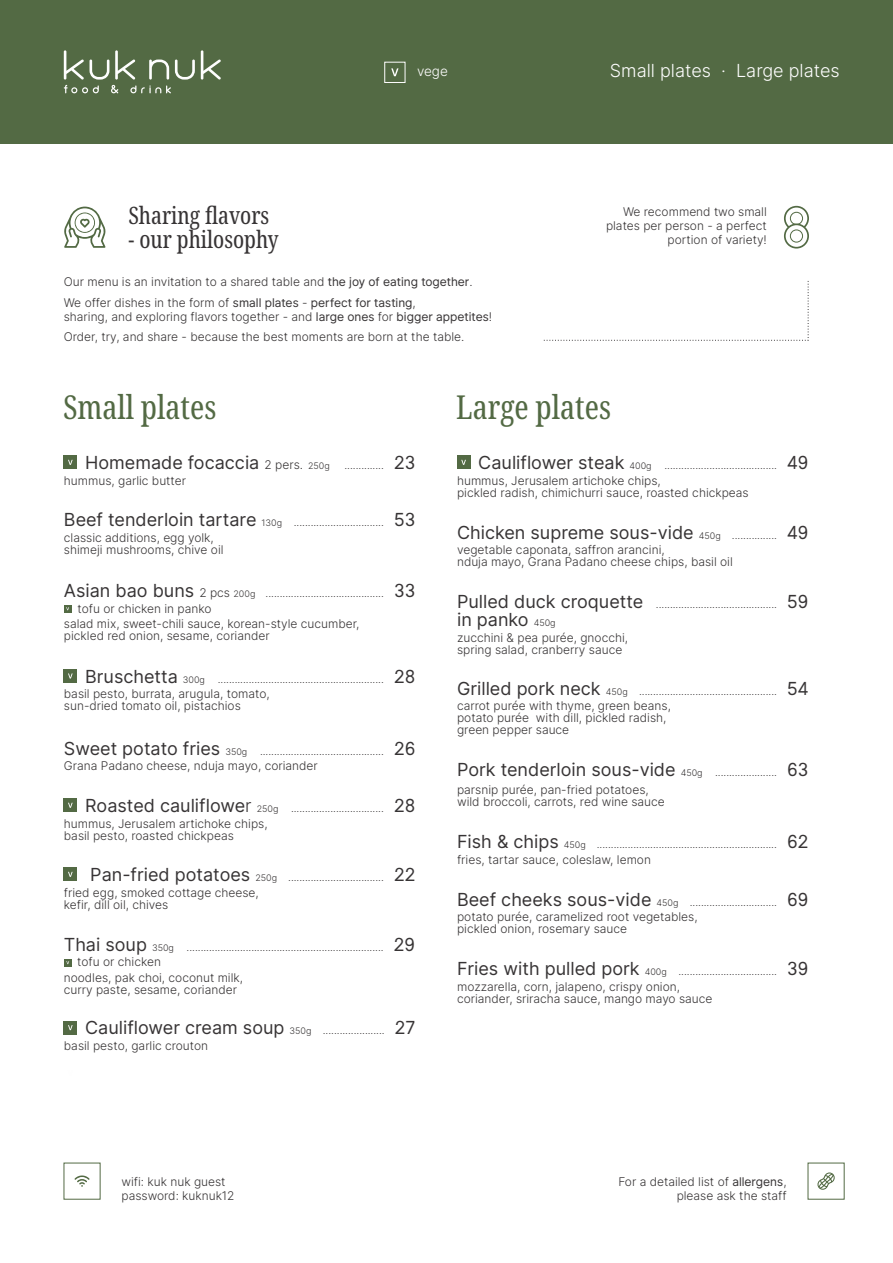
<style>
.page{position:relative;width:893px;height:1263px;background:#fff}
.page>*{position:absolute;margin:0;border:0;box-sizing:border-box;transform-origin:0 0}
.t1{font:extra-condensed 33px "Noto Serif";color:#536a44}
.t2{font:extra-condensed 24px "Noto Serif";color:#373435}
.t3{font:18px "Inter";color:#373435}
.t4{font:300 18px "Inter";color:#fefefe}
.t5{font:300 13.5px "Inter";color:#fefefe}
.t6{font:300 12px/12px "Inter";color:#373435}
.t7{font:12px "Inter UI";color:#373435}
.t8{font:300 10.5px "Inter";color:#373435}
.s1{font-family:"Inter UI";font-weight:400}
.s2{font-family:"Inter";font-weight:300}
.s3{font-weight:300;font-size:12px}
.s4{font-weight:300;font-size:9px}
.s5{font-family:"Inter UI";font-weight:400;font-size:18px}
.s6{font-weight:400;font-size:18px}
.s7{font-size:9px}
.s8{font-size:12px}
.s9{font-size:18px}
.s10{font-weight:300;font-size:10.5px}
.s11{font-family:"Inter UI"}
</style>
<div class="page">
<div style="left:0;top:0;width:893px;height:143px;background:#536a44"></div>
<svg style="left:64px;top:50px;width:157px;height:43px"></svg>
<svg style="left:384px;top:61px;width:22px;height:22px"></svg>
<div style="left:784px;top:206px;width:25px;height:25px;border:2px solid #536a44;border-radius:50%"></div>
<div style="left:790px;top:212px;width:13px;height:13px;border:1px solid #536a44;border-radius:50%"></div>
<svg style="left:784px;top:223px;width:25px;height:26px"></svg>
<div style="left:790px;top:229px;width:13px;height:14px;background:#fefefe;border:1px solid #536a44;border-radius:50%"></div>
<svg style="left:64px;top:207px;width:42px;height:41px"></svg>
<svg style="left:544px;top:281px;width:265px;height:60px"></svg>
<svg style="left:817px;top:1172px;width:18px;height:18px"></svg>
<svg style="left:75px;top:1175px;width:15px;height:12px"></svg>
<div style="left:64px;top:456px;width:13px;height:13px;background:#536a44"></div>
<svg style="left:68px;top:460px;width:5px;height:5px"></svg>
<svg style="left:64px;top:605px;width:8px;height:8px"></svg>
<svg style="left:64px;top:959px;width:8px;height:7px"></svg>
<div style="left:64px;top:669px;width:13px;height:13px;background:#536a44"></div>
<svg style="left:68px;top:673px;width:5px;height:5px"></svg>
<div style="left:64px;top:799px;width:13px;height:13px;background:#536a44"></div>
<svg style="left:68px;top:803px;width:5px;height:5px"></svg>
<div style="left:64px;top:868px;width:13px;height:13px;background:#536a44"></div>
<svg style="left:68px;top:872px;width:5px;height:5px"></svg>
<div style="left:64px;top:1021px;width:13px;height:13px;background:#536a44"></div>
<svg style="left:68px;top:1025px;width:5px;height:5px"></svg>
<div style="left:457px;top:456px;width:13px;height:13px;background:#536a44"></div>
<svg style="left:461px;top:460px;width:5px;height:5px"></svg>
<h2 class="t2" style="left:129px;top:198px;width:142px">Sharing flavors</h2>
<h2 class="t2" style="left:129px;top:222px;width:151px">- our philosophy</h2>
<p class="t5" style="left:417px;top:63px;width:32px">vege</p>
<p class="t6" style="left:64px;top:275px;width:410px">Our menu is an invitation to a shared table and <span class="s1">the joy of eating together</span>.</p>
<p class="t7" style="left:64px;top:295px;width:353px"><span class="s2">We offer dishes in the form of</span> small plates <span class="s2">-</span> perfect for tasting<span class="s2">,</span></p>
<p class="t6" style="left:64px;top:306px;width:430px;line-height:21px">sharing, and exploring flavors together - and <span class="s1">large ones</span> for <span class="s1">bigger appetites</span>!<br>Order, try, and share - because the best moments are born at the table.</p>
<h3 class="t4" style="left:610px;top:60px;width:231px">Small plates · Large plates</h3>
<p class="t6" style="left:606px;top:205px;width:162px;line-height:13.8px;text-align:right">We recommend two small plates per person - a perfect portion of variety!</p>
<h1 class="t1" style="left:63px;top:384px;width:155px">Small plates</h1>
<h1 class="t1" style="left:456px;top:384px;width:156px">Large plates</h1>
<h3 class="t3" style="left:85px;top:452px;width:246px">Homemade focaccia <span class="s3">2 pers.</span> <span class="s4">250g</span></h3>
<p class="t8" style="left:344px;top:459px;width:72px">.............. <span class="s5">23</span></p>
<p class="t6" style="left:64px;top:474px;width:124px">hummus, garlic butter</p>
<p class="t8" style="left:64px;top:516px;width:353px"><span class="s6">Beef tenderloin tartare</span> <span class="s7">130g</span> ................................ <span class="s5">53</span></p>
<p class="t6" style="left:64px;top:531px;width:161px">classic additions, egg yolk, shimeji mushrooms, chive oil</p>
<p class="t8" style="left:64px;top:587px;width:353px"><span class="s6">Asian bao buns</span> <span class="s8">2 pcs</span> <span class="s7">200g</span> .......................................... <span class="s5">33</span></p>
<p class="t6" style="left:64px;top:600px;width:297px;line-height:15.6px;text-indent:13px">tofu or chicken in panko<br>salad mix, sweet-chili sauce, korean-style cucumber,</p>
<p class="t6" style="left:64px;top:630px;width:207px">pickled red onion, sesame, coriander</p>
<p class="t8" style="left:85px;top:673px;width:332px"><span class="s6">Bruschetta</span> <span class="s7">300g</span> ........................................................... <span class="s5">28</span></p>
<p class="t6" style="left:64px;top:688px;width:207px">basil pesto, burrata, arugula, tomato, sun-dried tomato oil, pistachios</p>
<p class="t8" style="left:64px;top:744px;width:353px"><span class="s6">Sweet potato fries</span> <span class="s7">350g</span> ............................................ <span class="s5">26</span></p>
<p class="t6" style="left:64px;top:760px;width:255px">Grana Padano cheese, nduja mayo, coriander</p>
<p class="t8" style="left:85px;top:802px;width:332px"><span class="s6">Roasted cauliflowe</span><span class="s9">r</span> <span class="s7">250g</span> ................................. <span class="s5">28</span></p>
<p class="t6" style="left:64px;top:817px;width:205px">hummus, Jerusalem artichoke chips, basil pesto, roasted chickpeas</p>
<p class="t8" style="left:90px;top:871px;width:327px"><span class="s6">Pan-fried potatoes</span> <span class="s7">250g</span> .................................. <span class="s5">22</span></p>
<p class="t6" style="left:64px;top:886px;width:196px">fried egg, smoked cottage cheese, kefir, dill oil, chives</p>
<p class="t8" style="left:64px;top:941px;width:353px"><span class="s6">Thai soup</span> <span class="s7">350g</span> ...................................................................... <span class="s5">29</span></p>
<p class="t6" style="left:64px;top:954px;width:181px;line-height:15.6px;text-indent:13px">tofu or chicken<br>noodles, pak choi, coconut milk,</p>
<p class="t6" style="left:64px;top:984px;width:175px">curry paste, sesame, coriander</p>
<p class="t8" style="left:85px;top:1024px;width:332px"><span class="s6">Cauliflower cream soup</span> <span class="s7">350g</span> ...................... <span class="s5">27</span></p>
<p class="t6" style="left:64px;top:1040px;width:146px">basil pesto, garlic crouton</p>
<p class="t8" style="left:478px;top:459px;width:332px"><span class="s6">Cauliflower steak</span> <span class="s7">400g</span> ........................................ <span class="s5">49</span></p>
<p class="t6" style="left:457px;top:474px;width:293px">hummus, Jerusalem artichoke chips,<br>pickled radish, chimichurri sauce, roasted chickpeas</p>
<h3 class="t3" style="left:457px;top:521px;width:353px">Chicken supreme sous-vide <span class="s4">450g</span> <span class="s10">................</span> <span class="s11">49</span></h3>
<p class="t6" style="left:457px;top:544px;width:277px">vegetable caponata, saffron arancini,<br>nduja mayo, Grana Padano cheese chips, basil oil</p>
<p class="t8" style="left:457px;top:598px;width:353px"><span class="s6">Pulled duck croquette</span> ........................................... <span class="s5">59</span></p>
<h3 class="t3" style="left:457px;top:609px;width:100px">in panko <span class="s4">450g</span></h3>
<p class="t6" style="left:457px;top:632px;width:173px">zucchini &amp; pea purée, gnocchi, spring salad, cranberry sauce</p>
<p class="t8" style="left:457px;top:684px;width:353px"><span class="s6">Grilled pork neck</span> <span class="s7">450g</span> ................................................. <span class="s5">54</span></p>
<p class="t6" style="left:457px;top:700px;width:215px">carrot purée with thyme, green beans, potato purée with dill, pickled radish, green pepper sauce</p>
<h3 class="t3" style="left:457px;top:758px;width:353px">Pork tenderloin sous-vide <span class="s4">450g</span> <span class="s10">......................</span> <span class="s11">63</span></h3>
<p class="t6" style="left:457px;top:783px;width:209px">parsnip purée, pan-fried potatoes, wild broccoli, carrots, red wine sauce</p>
<p class="t8" style="left:457px;top:838px;width:353px"><span class="s6">Fish &amp; chips</span> <span class="s7">450g</span> ................................................................ <span class="s5">62</span></p>
<p class="t6" style="left:457px;top:853px;width:195px">fries, tartar sauce, coleslaw, lemon</p>
<p class="t8" style="left:457px;top:895px;width:353px"><span class="s6">Beef cheeks sous-vide</span> <span class="s7">450g</span> ............................... <span class="s5">69</span></p>
<p class="t6" style="left:457px;top:911px;width:242px">potato purée, caramelized root vegetables, pickled onion, rosemary sauce</p>
<p class="t8" style="left:457px;top:965px;width:353px"><span class="s6">Fries with pulled pork</span> <span class="s7">400g</span> ................................... <span class="s5">39</span></p>
<p class="t6" style="left:457px;top:980px;width:257px">mozzarella, corn, jalapeno, crispy onion, coriander, sriracha sauce, mango mayo sauce</p>
<p class="t6" style="left:122px;top:1175px;width:115px;line-height:13.2px">wifi: kuk nuk guest password: kuknuk12</p>
<p class="t6" style="left:618px;top:1175px;width:170px;line-height:13.2px;text-align:right">For a detailed list of <span class="s1">allergens</span>, please ask the staff</p>
</div>
